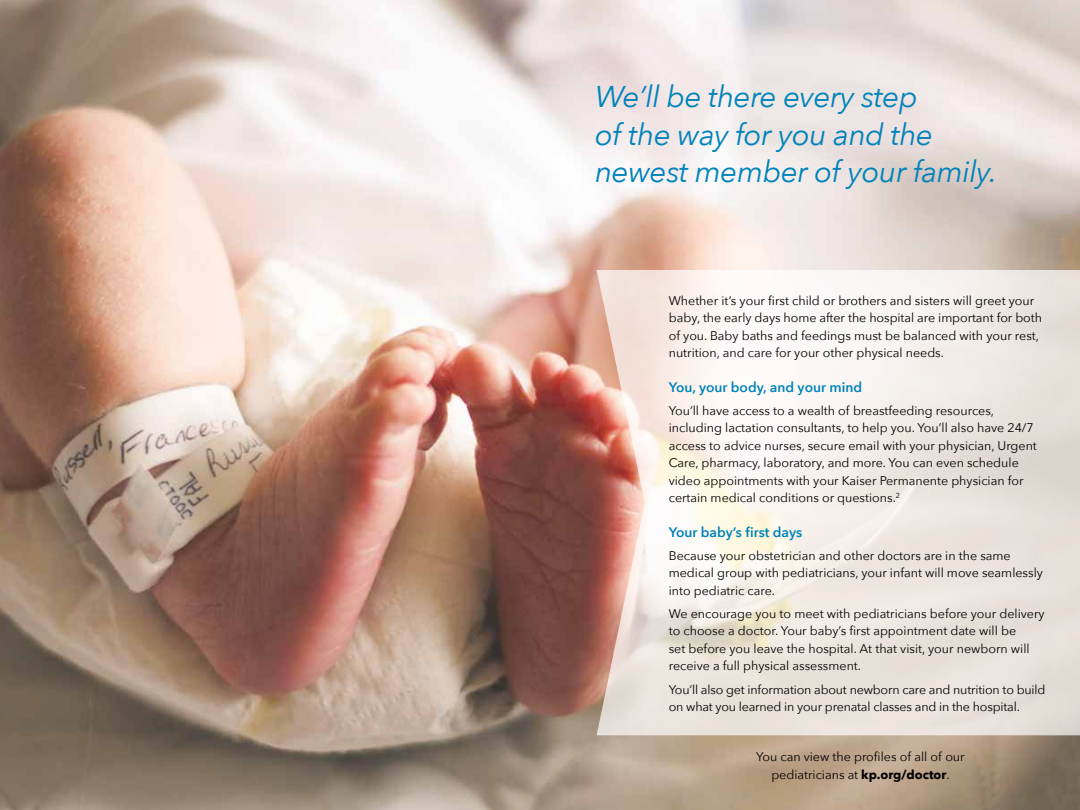
<style>
.page{position:relative;width:1080px;height:810px;background:#fff}
.page>*{position:absolute;margin:0;border:0;box-sizing:border-box;transform-origin:0 0}
.t1{font:italic 30px/37.5px "Avenir Next";letter-spacing:-.015em;color:#0083bb}
.t2{font:600 13.75px "Avenir Next";color:#0083bb}
.t3{font:12.5px/17.5px "Avenir Next";color:#000}
.s1{font-weight:700}
</style>
<div class="page">
<img style="left:0;top:0;width:540px;height:810px">
<svg style="left:540px;top:0;width:540px;height:810px;background:#d3c1b8"></svg>
<svg style="left:597px;top:270px;width:483px;height:465px"></svg>
<h1 class="t1" style="left:595px;top:77px;width:404px">We’ll be there every step<br>of the way for you and the newest member of your family.</h1>
<p class="t3" style="left:669px;top:291px;width:375px">Whether it’s your first child or brothers and sisters will greet your baby, the early days home after the hospital are important for both of you. Baby baths and feedings must be balanced with your rest, nutrition, and care for your other physical needs.</p>
<p class="t2" style="left:669px;top:375px;width:195px">You, your body, and your mind</p>
<p class="t3" style="left:669px;top:401px;width:370px">You’ll have access to a wealth of breastfeeding resources, including lactation consultants, to help you. You’ll also have 24/7 access to advice nurses, secure email with your physician, Urgent Care, pharmacy, laboratory, and more. You can even schedule video appointments with your Kaiser Permanente physician for certain medical conditions or questions.<sup>2</sup></p>
<p class="t2" style="left:669px;top:520px;width:135px">Your baby’s first days</p>
<p class="t3" style="left:669px;top:546px;width:376px">Because your obstetrician and other doctors are in the same medical group with pediatricians, your infant will move seamlessly into pediatric care.</p>
<p class="t3" style="left:669px;top:604px;width:377px">We encourage you to meet with pediatricians before your delivery to choose a doctor. Your baby’s first appointment date will be<br>set before you leave the hospital. At that visit, your newborn will receive a full physical assessment.</p>
<p class="t3" style="left:669px;top:680px;width:378px">You’ll also get information about newborn care and nutrition to build on what you learned in your prenatal classes and in the hospital.</p>
<p class="t3" style="left:756px;top:748px;width:210px;text-align:center">You can view the profiles of all of our pediatricians at <span class="s1">kp.org/doctor</span>.</p>
</div>
